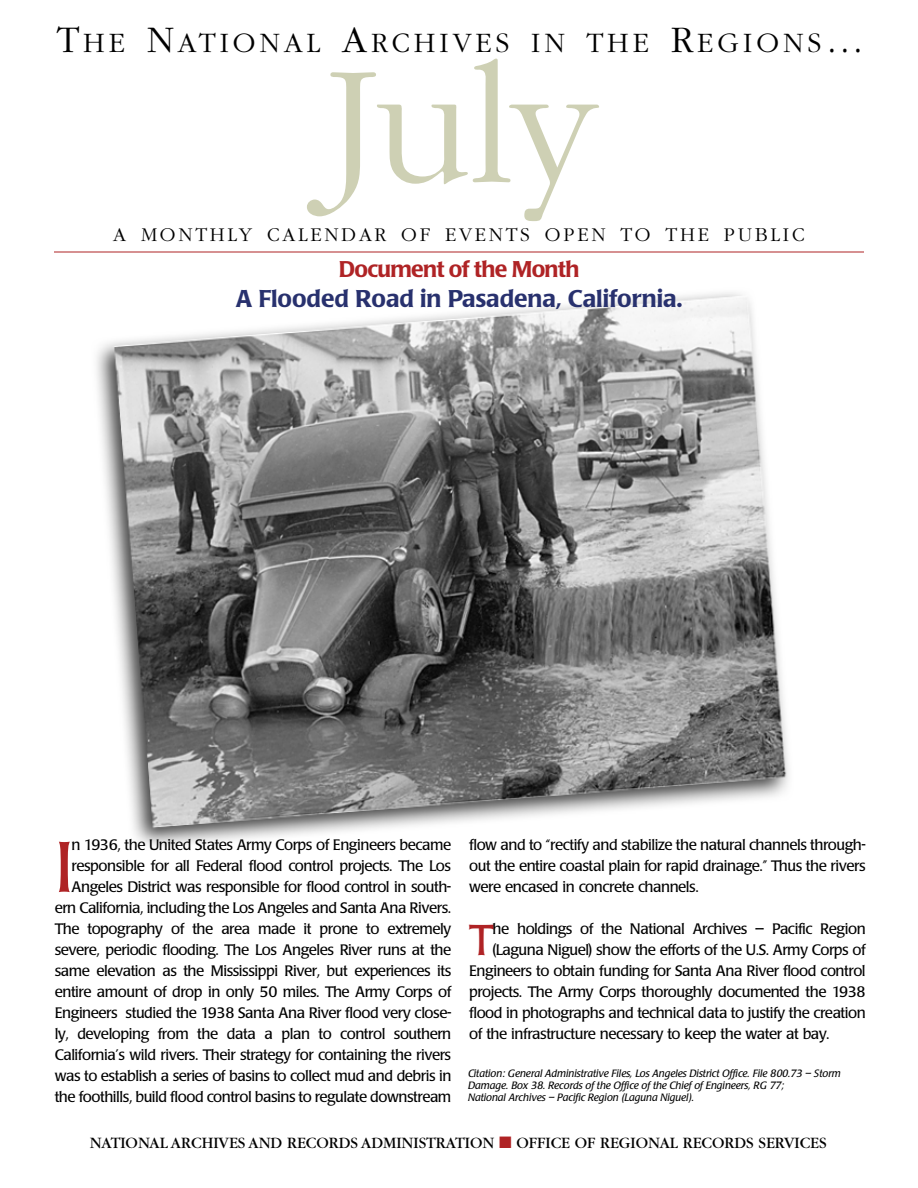
<style>
.page{position:relative;width:918px;height:1188px;background:#fff}
.page>*{position:absolute;margin:0;border:0;box-sizing:border-box;transform-origin:0 0}
.t1{font:300 175.5px "Garamond";color:#ced0b4}
.t2{font:70.5px "Poppl Laudatio";color:#af2325}
.t3{font:42.75px "Poppl Laudatio";color:#af2325}
.t4{font:300 29.25px "Garamond";letter-spacing:.135em;color:#000}
.t5{font:500 24px "Poppl Laudatio";color:#28316e}
.t6{font:500 22.5px "Poppl Laudatio";letter-spacing:-.03em;color:#af2325}
.t7{font:300 20.25px "Garamond";letter-spacing:.135em;color:#000}
.t8{font:16.5px "Garamond";color:#000}
.t9{font:15px/21px "Poppl Laudatio";letter-spacing:-.03em;color:#000;text-align:right}
.t10{font:italic 10.5px/12px "Poppl Laudatio";color:#000}
.s1{font-size:39px}
.s2{color:#af2325}
</style>
<div class="page">
<hr style="left:54px;top:252px;width:810px;height:1px;background:#af2325">
<img style="left:96px;top:292px;width:693px;height:554px">
<h3 class="t4" style="left:57px;top:25px;width:809px"><span class="s1">T</span>HE <span class="s1">N</span>ATIONAL <span class="s1">A</span>RCHIVES IN THE <span class="s1">R</span>EGIONS<span class="s1">…</span></h3>
<h1 class="t1" style="left:323px;top:18px;width:276px">July</h1>
<h3 class="t7" style="left:113px;top:222px;width:693px">A MONTHLY CALENDAR OF EVENTS OPEN TO THE PUBLIC</h3>
<h3 class="t6" style="left:339px;top:260px;width:242px">Document of the Month</h3>
<h3 class="t5" style="left:236px;top:289px;width:448px">A Flooded Road in Pasadena, California.</h3>
<p class="t9" style="left:55px;top:836px;width:398px">n 1936, the United States Army Corps of Engineers became responsible for all Federal flood control projects. The Los Angeles District was responsible for flood control in south&shy;ern California, including the Los Angeles and Santa Ana Rivers.<br>The topography of the area made it prone to extremely severe, periodic flooding. The Los Angeles River runs at the same elevation as the Mississippi River, but experiences its entire amount of drop in only 50 miles. The Army Corps of Engineers studied the 1938 Santa Ana River flood very close&shy;ly, developing from the data a plan to control southern California’s wild rivers. Their strategy for containing the rivers was to establish a series of basins to collect mud and debris in the foothills, build flood control basins to regulate downstream</p>
<p class="t9" style="left:469px;top:836px;width:398px;text-align:justify">flow and to “rectify and stabilize the natural channels through&shy;out the entire coastal plain for rapid drainage.” Thus the rivers were encased in concrete channels.</p>
<h2 class="t2" style="left:55px;top:840px;width:21px">I</h2>
<h3 class="t3" style="left:469px;top:923px;width:26px">T</h3>
<p class="t9" style="left:493px;top:920px;width:375px">he holdings of the National Archives – Pacific Region</p>
<p class="t9" style="left:493px;top:941px;width:375px">(Laguna Niguel) show the efforts of the U.S. Army Corps of</p>
<p class="t9" style="left:469px;top:962px;width:398px">Engineers to obtain funding for Santa Ana River flood control</p>
<p class="t9" style="left:469px;top:983px;width:398px">projects. The Army Corps thoroughly documented the 1938</p>
<p class="t9" style="left:469px;top:1004px;width:398px">flood in photographs and technical data to justify the creation</p>
<p class="t9" style="left:469px;top:1025px;width:362px">of the infrastructure necessary to keep the water at bay.</p>
<p class="t10" style="left:468px;top:1068px;width:374px">Citation: General Administrative Files, Los Angeles District Office. File 800.73 – Storm<br>Damage. Box 38. Records of the Office of the Chief of Engineers, RG 77;<br>National Archives – Pacific Region (Laguna Niguel).</p>
<p class="t8" style="left:90px;top:1137px;width:738px">NATIONAL ARCHIVES AND RECORDS ADMINISTRATION <span class="s2">■</span> OFFICE OF REGIONAL RECORDS SERVICES</p>
</div>
